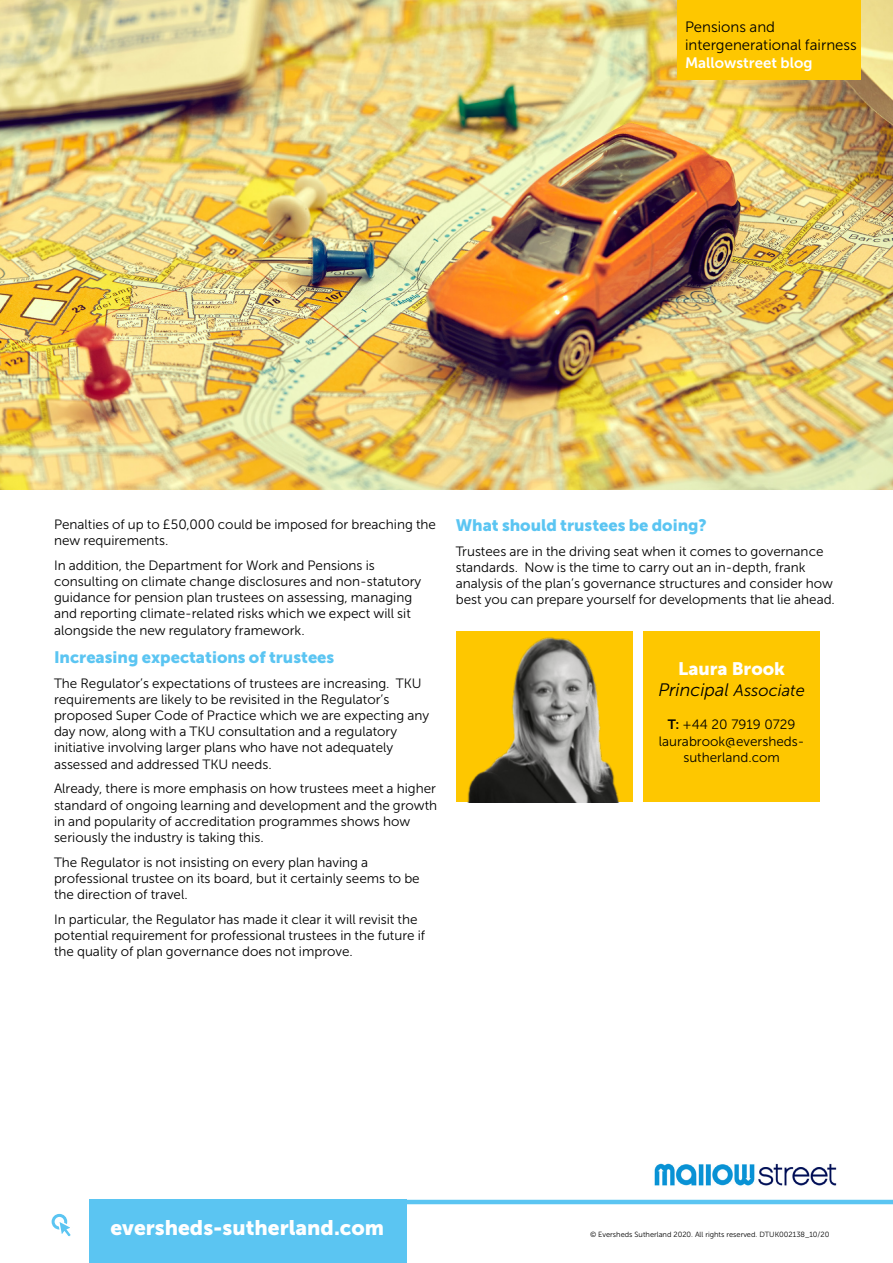
<style>
.page{position:relative;width:893px;height:1263px;background:#fff}
.page>*{position:absolute;margin:0;border:0;box-sizing:border-box;transform-origin:0 0}
.t1{font:21px "Museo Sans 900";color:#fff}
.t2{font:italic 18px "Museo Sans 300";color:#000}
.t3{font:18px "Museo Sans 900";color:#fff}
.t4{font:16.5px "Museo Sans 900";color:#5bc5f2}
.t5{font:15px/18px "Museo Sans 300";color:#000}
.t6{font:15px "Museo Sans 700";color:#fff}
.t7{font:13.5px/16.2px "Museo Sans 300";color:#000}
.t8{font:7.5px "Museo Sans 300";color:#000}
.s1{font-size:16.5px}
.s2{font-family:"Museo Sans 700"}
</style>
<div class="page">
<img style="left:0;top:0;width:893px;height:489px">
<img style="left:654px;top:1163px;width:183px;height:23px">
<div style="left:89px;top:1200px;width:317px;height:63px;background:#5bc5f2"></div>
<div style="left:52px;top:1216px;width:15px;height:15px;border:3px solid #fff;border-radius:50%"></div>
<div style="left:52px;top:1214px;width:15px;height:15px;border:3px solid #5bc5f2;border-radius:50%"></div>
<svg style="left:57px;top:1218px;width:14px;height:19px"></svg>
<hr style="left:89px;top:1200px;width:804px;height:4px;background:#5bc5f2">
<div style="left:677px;top:0;width:183px;height:80px;background:#fec700"></div>
<div style="left:643px;top:631px;width:177px;height:171px;background:#fec700"></div>
<img style="left:456px;top:631px;width:177px;height:171px">
<p class="t5" style="left:685px;top:18px;width:173px">Pensions and intergenerational fairness</p>
<p class="t6" style="left:685px;top:54px;width:129px">Mallowstreet blog</p>
<p class="t7" style="left:54px;top:516px;width:384px">Penalties of up to £50,000 could be imposed for breaching the new requirements.</p>
<p class="t7" style="left:54px;top:557px;width:369px">In addition, the Department for Work and Pensions is consulting on climate change disclosures and non-statutory guidance for pension plan trustees on assessing, managing and reporting climate-related risks which we expect will sit alongside the new regulatory framework.</p>
<p class="t4" style="left:54px;top:648px;width:282px">Increasing expectations of trustees</p>
<p class="t7" style="left:54px;top:675px;width:377px">The Regulator’s expectations of trustees are increasing. TKU requirements are likely to be revisited in the Regulator’s proposed Super Code of Practice which we are expecting any day now, along with a TKU consultation and a regulatory initiative involving larger plans who have not adequately assessed and addressed TKU needs.</p>
<p class="t7" style="left:54px;top:781px;width:385px">Already, there is more emphasis on how trustees meet a higher standard of ongoing learning and development and the growth in and popularity of accreditation programmes shows how seriously the industry is taking this.</p>
<p class="t7" style="left:54px;top:854px;width:367px">The Regulator is not insisting on every plan having a professional trustee on its board, but it certainly seems to be the direction of travel.</p>
<p class="t7" style="left:54px;top:911px;width:373px">In particular, the Regulator has made it clear it will revisit the potential requirement for professional trustees in the future if the quality of plan governance does not improve.</p>
<p class="t4" style="left:456px;top:516px;width:253px">What should trustees be doing?</p>
<p class="t7" style="left:456px;top:543px;width:381px">Trustees are in the driving seat when it comes to governance standards. Now is the time to carry out an in-depth, frank analysis of the plan’s governance structures and consider how best you can prepare yourself for developments that lie ahead.</p>
<h2 class="t3" style="left:678px;top:659px;width:108px">Laura Brook</h2>
<h2 class="t2" style="left:658px;top:680px;width:148px">Principal <span class="s1">Associate</span></h2>
<p class="t7" style="left:659px;top:716px;width:147px;text-align:center"><span class="s2">T:</span> +44 20 7919 0729 laurabrook@eversheds&shy;sutherland.com</p>
<h1 class="t1" style="left:110px;top:1216px;width:275px">eversheds-sutherland.com</h1>
<p class="t8" style="left:590px;top:1230px;width:241px">© Eversheds Sutherland 2020. All rights reserved. DTUK002138_10/20</p>
</div>
